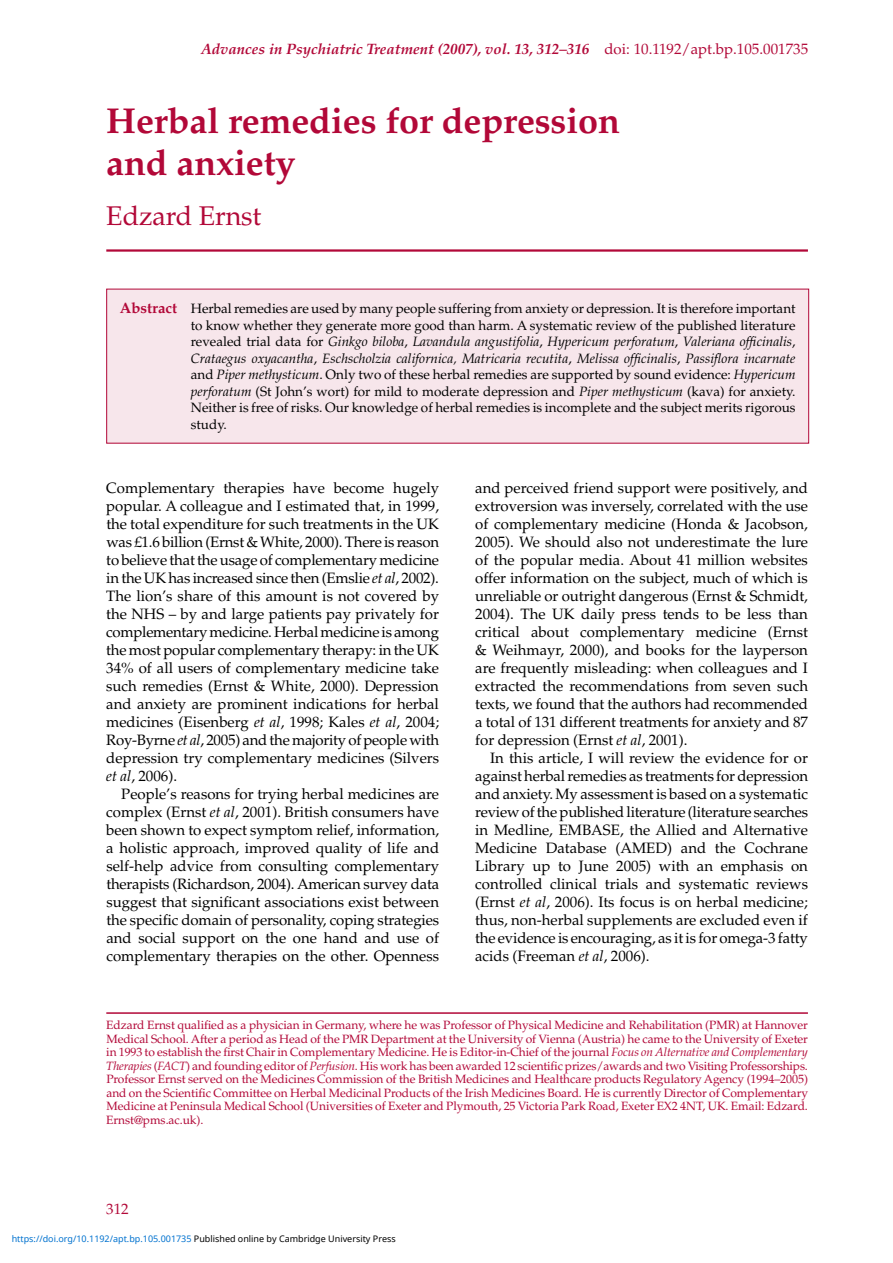
<style>
.page{position:relative;width:893px;height:1263px;background:#fff}
.page>*{position:absolute;margin:0;border:0;box-sizing:border-box;transform-origin:0 0}
.t1{font:700 36px/42px "Palatino";letter-spacing:-.005em;color:#b20838}
.t2{font:27px "Palatino";letter-spacing:-.005em;color:#b20838}
.t3{font:15px/18px "Palatino";color:#000;text-align:justify}
.t4{font:italic 700 15px "Palatino";color:#b20838}
.t5{font:15px "Palatino";color:#b20838}
.t6{font:13.5px/16.5px "Palatino";color:#000;text-align:justify}
.t7{font:12px/13.5px "Palatino";letter-spacing:-.005em;color:#b20838;text-align:justify}
.t8{font:9px "Noto Sans";color:#0172cf}
.s1{font-weight:400;font-style:normal}
.s2{font-weight:700;font-size:15px;color:#b20838}
.s3{font-style:italic}
.s4{color:#000}
</style>
<div class="page">
<hr style="left:106px;top:249px;width:702px;height:3px;background:#b20838">
<hr style="left:106px;top:1012px;width:702px;height:2px;background:#b20838">
<div style="left:107px;top:289px;width:702px;height:154px;background:#f7e6eb"></div>
<p class="t4" style="left:201px;top:40px;width:609px">Advances in Psychiatric Treatment (2007), vol. 13, 312–316 <span class="s1">doi: 10.1192/apt.bp.105.001735</span></p>
<h1 class="t1" style="left:106px;top:100px;width:515px">Herbal remedies for depression and anxiety</h1>
<h2 class="t2" style="left:106px;top:200px;width:157px">Edzard Ernst</h2>
<p class="t6" style="left:191px;top:301px;width:606px;text-indent:-71px"><span class="s2">Abstract</span> Herbal remedies are used by many people suffering from anxiety or depression. It is therefore important to know whether they generate more good than harm. A systematic review of the published literature revealed trial data for <span class="s3">Ginkgo biloba</span>, <span class="s3">Lavandula angustifolia</span>, <span class="s3">Hypericum perforatum</span>, <span class="s3">Valeriana officinalis</span>, <span class="s3">Crataegus oxyacantha</span>, <span class="s3">Eschscholzia californica, Matricaria recutita</span>, <span class="s3">Melissa officinalis</span>, <span class="s3">Passiflora incarnate </span>and <span class="s3">Piper methysticum</span>. Only two of these herbal remedies are supported by sound evidence: <span class="s3">Hypericum perforatum</span> (St John’s wort) for mild to moderate depression and <span class="s3">Piper methysticum</span> (kava) for anxiety.<br>Neither is free of risks. Our knowledge of herbal remedies is incomplete and the subject merits rigorous study.</p>
<p class="t3" style="left:106px;top:479px;width:334px">Complementary therapies have become hugely popular. A colleague and I estimated that, in 1999, the total expenditure for such treatments in the UK was £1.6 billion (Ernst &amp; White, 2000). There is reason to believe that the usage of complementary medicine in the UK has increased since then (Emslie <span class="s3">et al</span>, 2002).<br>The lion’s share of this amount is not covered by the NHS – by and large patients pay privately for complementarymedicine.Herbalmedicine is among the most popular complementary therapy: in the UK 34% of all users of complementary medicine take such remedies (Ernst &amp; White, 2000). Depression and anxiety are prominent indications for herbal medicines (Eisenberg <span class="s3">et al</span>, 1998; Kales <span class="s3">et al</span>, 2004; Roy-Byrne <span class="s3">et al</span>, 2005) and the majority of people with depression try complementary medicines (Silvers <span class="s3">et al</span>, 2006).</p>
<p class="t3" style="left:106px;top:785px;width:334px;text-indent:15px">People’s reasons for trying herbal medicines are complex (Ernst <span class="s3">et al</span>, 2001). British consumers have been shown to expect symptom relief, information, a holistic approach, improved quality of life and self-help advice from consulting complementary therapists (Richardson, 2004). American survey data suggest that significant associations exist between the specific domain of personality, coping strategies and social support on the one hand and use of complementary therapies on the other. Openness</p>
<p class="t3" style="left:475px;top:479px;width:334px">and perceived friend support were positively, and extroversion was inversely, correlated with the use of complementary medicine (Honda &amp; Jacobson, 2005). We should also not underestimate the lure of the popular media. About 41 million websites offer information on the subject, much of which is unreliable or outright dangerous (Ernst &amp; Schmidt, 2004). The UK daily press tends to be less than critical about complementary medicine (Ernst &amp; Weihmayr, 2000), and books for the layperson are frequently misleading: when colleagues and I extracted the recommendations from seven such texts, we found that the authors had recommended a total of 131 different treatments for anxiety and 87 for depression (Ernst <span class="s3">et al</span>, 2001).</p>
<p class="t3" style="left:475px;top:749px;width:335px;text-indent:15px">In this article, I will review the evidence for or against herbal remedies as treatments for depression and anxiety. My assessment is based on a systematic review of the published literature (literature searches in Medline, EMBASE, the Allied and Alternative Medicine Database (AMED) and the Cochrane Library up to June 2005) with an emphasis on controlled clinical trials and systematic reviews (Ernst <span class="s3">et al</span>, 2006). Its focus is on herbal medicine; thus, non-herbal supplements are excluded even if the evidence is encouraging, as it is for omega-3 fatty acids (Freeman <span class="s3">et al</span>, 2006).</p>
<p class="t7" style="left:106px;top:1019px;width:703px">Edzard Ernst qualified as a physician in Germany, where he was Professor of Physical Medicine and Rehabilitation (PMR) at Hannover Medical School. After a period as Head of the PMR Department at the University of Vienna (Austria) he came to the University of Exeter in 1993 to establish the first Chair in Complementary Medicine. He is Editor-in-Chief of the journal <span class="s3">Focus on Alternative and Complementary Therapies</span> (<span class="s3">FACT</span>) and founding editor of <span class="s3">Perfusion</span>. His work has been awarded 12 scientific prizes/awards and two Visiting Professorships.<br>Professor Ernst served on the Medicines Commission of the British Medicines and Healthcare products Regulatory Agency (1994–2005) and on the Scientific Committee on Herbal Medicinal Products of the Irish Medicines Board. He is currently Director of Complementary Medicine at Peninsula Medical School (Universities of Exeter and Plymouth, 25 Victoria Park Road, Exeter EX2 4NT, UK. Email: Edzard.<br>Ernst@pms.ac.uk).</p>
<p class="t5" style="left:106px;top:1200px;width:24px">312</p>
<p class="t8" style="left:12px;top:1232px;width:386px">https://doi.org/10.1192/apt.bp.105.001735 <span class="s4">Published online by Cambridge University Press</span></p>
</div>
